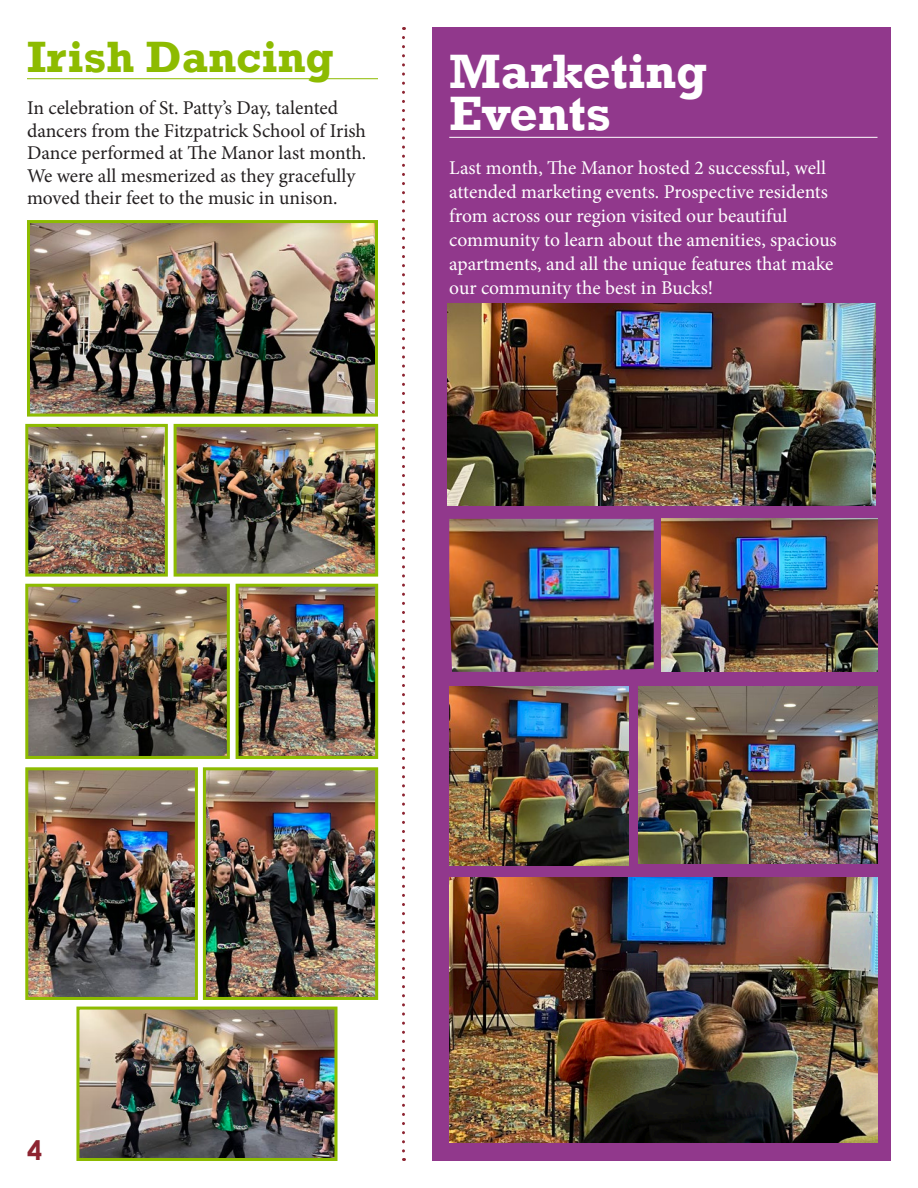
<style>
.page{position:relative;width:918px;height:1188px;background:#fff}
.page>*{position:absolute;margin:0;border:0;box-sizing:border-box;transform-origin:0 0}
.t1{font:700 49.5px/42px "Rockwell";color:#fff}
.t2{font:700 45px "Rockwell";color:#8dbb00}
.subhead{font:700 27px "Century Gothic";color:#8d2431}
.t3{font:19.5px/24px "Minion Pro";color:#fff}
.t4{font:19.5px/22.5px "Minion Pro";color:#231f20}
</style>
<div class="page">
<svg style="left:402px;top:37px;width:3px;height:1124px"></svg>
<div style="left:432px;top:27px;width:459px;height:1134px;background:#91388c"></div>
<hr style="left:449px;top:137px;width:429px;height:1px;background:#fff">
<hr style="left:27px;top:78px;width:351px;height:1px;background:#8dbb00">
<img style="left:80px;top:1011px;width:254px;height:146px">
<div style="left:76px;top:1007px;width:262px;height:154px;border:3px solid #8dbb00"></div>
<img style="left:29px;top:771px;width:165px;height:225px">
<div style="left:25px;top:767px;width:173px;height:233px;border:3px solid #8dbb00"></div>
<img style="left:207px;top:771px;width:167px;height:225px">
<div style="left:203px;top:767px;width:175px;height:233px;border:3px solid #8dbb00"></div>
<img style="left:29px;top:588px;width:197px;height:167px">
<div style="left:25px;top:584px;width:205px;height:175px;border:3px solid #8dbb00"></div>
<img style="left:240px;top:588px;width:134px;height:167px">
<div style="left:236px;top:584px;width:142px;height:175px;border:3px solid #8dbb00"></div>
<img style="left:178px;top:428px;width:196px;height:145px">
<div style="left:174px;top:424px;width:204px;height:153px;border:3px solid #8dbb00"></div>
<img style="left:29px;top:428px;width:135px;height:145px">
<div style="left:25px;top:424px;width:143px;height:153px;border:3px solid #8dbb00"></div>
<img style="left:31px;top:224px;width:343px;height:189px">
<div style="left:27px;top:220px;width:351px;height:197px;border:3px solid #8dbb00"></div>
<img style="left:662px;top:519px;width:216px;height:153px">
<img style="left:449px;top:519px;width:205px;height:153px">
<img style="left:639px;top:686px;width:239px;height:178px">
<img style="left:449px;top:878px;width:429px;height:264px">
<img style="left:449px;top:686px;width:179px;height:179px">
<img style="left:447px;top:304px;width:429px;height:202px">
<p class="t2" style="left:27px;top:29px;width:308px">Irish Dancing</p>
<p class="t4" style="left:27px;top:97px;width:341px">In celebration of St. Patty’s Day, talented dancers from the Fitzpatrick School of Irish Dance performed at The Manor last month.<br>We were all mesmerized as they gracefully moved their feet to the music in unison.</p>
<p class="t1" style="left:449px;top:51px;width:259px">Marketing<br>Events</p>
<p class="t3" style="left:449px;top:156px;width:389px">Last month, The Manor hosted 2 successful, well attended marketing events. Prospective residents from across our region visited our beautiful community to learn about the amenities, spacious apartments, and all the unique features that make our community the best in Bucks!</p>
<p class="subhead" style="left:27px;top:1133px;width:17px">4</p>
</div>
